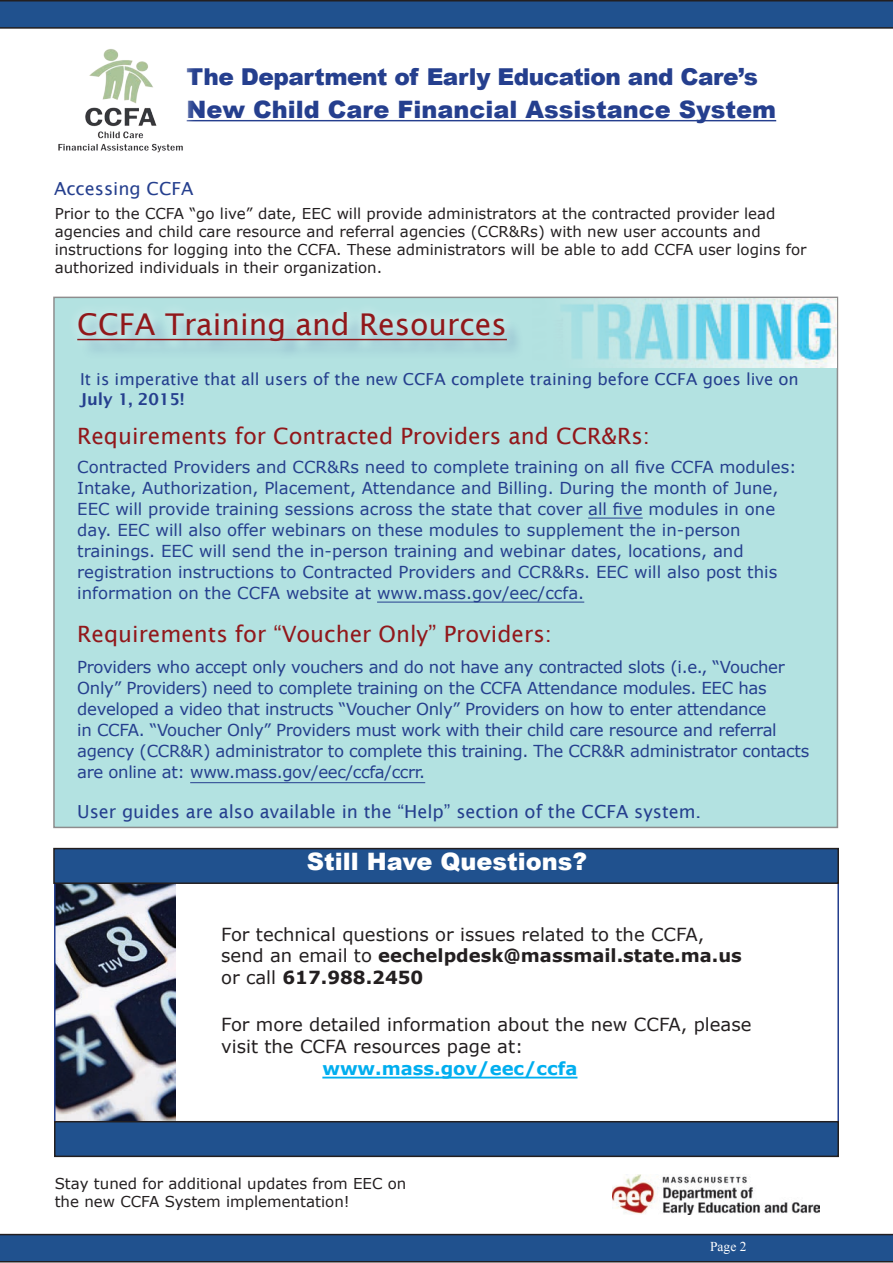
<style>
.page{position:relative;width:893px;height:1263px;background:#fff}
.page>*{position:absolute;margin:0;border:0;box-sizing:border-box;transform-origin:0 0}
.t1{font:30px "Lucida Sans";color:#91181b}
.t2{font:900 24px "Arial";color:#253f8e}
.t3{font:900 24px "Arial";color:#fff}
.t4{font:900 23.25px "Arial";letter-spacing:-.02em;color:#253f8e}
.t5{font:22.5px "Lucida Sans";color:#91181b}
.t6{font:18px/21.6px "Verdana";color:#231f20}
.t7{font:18px "Lucida Sans";color:#253f8e}
.t8{font:700 18px "Verdana";color:#00aeef}
.t9{font:16.5px/21px "Verdana";color:#253f8e}
.t10{font:16.5px/21px "Verdana";letter-spacing:-.02em;color:#253f8e}
.t11{font:16.5px "Lucida Sans";color:#253f8e}
.t12{font:600 16.5px "Lucida Sans";color:#253f8e}
.t13{font:15px/18px "Verdana";color:#231f20}
.t14{font:13.5px "Times New Roman";color:#fff}
.s1{font-weight:700}
</style>
<div class="page">
<svg style="left:0;top:1234px;width:893px;height:28px;background:#204c84"></svg>
<img style="left:57px;top:884px;width:119px;height:237px">
<div style="left:54px;top:297px;width:783px;height:530px;background:#b3e2e1"></div>
<hr style="left:588px;top:518px;width:55px;height:1px;background:#253f8e">
<hr style="left:377px;top:602px;width:207px;height:1px;background:#253f8e">
<hr style="left:190px;top:782px;width:235px;height:1px;background:#253f8e">
<div style="left:78px;top:313px;width:446px;height:46px;background:#afdedf"></div>
<div style="left:65px;top:300px;width:451px;height:51px;background:#fff;opacity:.75"></div>
<hr style="left:77px;top:339px;width:430px;height:1px;background:#91181b">
<img style="left:533px;top:298px;width:304px;height:69px">
<div style="left:54px;top:848px;width:784px;height:35px;background:#20518e"></div>
<div style="left:53px;top:848px;width:786px;height:36px;border:2px solid #231f20"></div>
<div style="left:55px;top:1122px;width:783px;height:34px;background:#20518e"></div>
<div style="left:54px;top:1121px;width:785px;height:36px;border:2px solid #231f20"></div>
<hr style="left:322px;top:1077px;width:255px;height:1px;background:#00aeef">
<img style="left:612px;top:1174px;width:208px;height:41px">
<svg style="left:0;top:0;width:893px;height:29px;background:#224d83"></svg>
<hr style="left:186px;top:120px;width:590px;height:1px;background:#253f8e">
<div style="left:43px;top:37px;width:153px;height:127px;background:#fff"></div>
<img style="left:58px;top:50px;width:125px;height:101px">
<h3 class="t4" style="left:186px;top:59px;width:573px">The Department of Early Education and Care’s</h3>
<h2 class="t2" style="left:186px;top:92px;width:591px">New Child Care Financial Assistance System</h2>
<p class="t7" style="left:54px;top:178px;width:141px">Accessing CCFA</p>
<p class="t13" style="left:55px;top:204px;width:753px">Prior to the CCFA “go live” date, EEC will provide administrators at the contracted provider lead agencies and child care resource and referral agencies (CCR&amp;Rs) with new user accounts and instructions for logging into the CCFA. These administrators will be able to add CCFA user logins for authorized individuals in their organization.</p>
<h1 class="t1" style="left:77px;top:307px;width:431px">CCFA Training and Resources</h1>
<p class="t11" style="left:80px;top:370px;width:720px">It is imperative that all users of the new CCFA complete training before CCFA goes live on</p>
<p class="t12" style="left:80px;top:390px;width:106px">July 1, 2015!</p>
<h3 class="t5" style="left:77px;top:423px;width:574px">Requirements for Contracted Providers and CCR&amp;Rs:</h3>
<p class="t9" style="left:77px;top:456px;width:721px">Contracted Providers and CCR&amp;Rs need to complete training on all five CCFA modules:<br>Intake, Authorization, Placement, Attendance and Billing. During the month of June, EEC will provide training sessions across the state that cover all five modules in one day. EEC will also offer webinars on these modules to supplement the in-person trainings. EEC will send the in-person training and webinar dates, locations, and registration instructions to Contracted Providers and CCR&amp;Rs. EEC will also post this information on the CCFA website at www.mass.gov/eec/ccfa.</p>
<h3 class="t5" style="left:77px;top:621px;width:476px">Requirements for “Voucher Only” Providers:</h3>
<p class="t10" style="left:77px;top:656px;width:733px">Providers who accept only vouchers and do not have any contracted slots (i.e., “Voucher Only” Providers) need to complete training on the CCFA Attendance modules. EEC has developed a video that instructs “Voucher Only” Providers on how to enter attendance<br>in CCFA. “Voucher Only” Providers must work with their child care resource and referral agency (CCR&amp;R) administrator to complete this training. The CCR&amp;R administrator contacts are online at: www.mass.gov/eec/ccfa/ccrr.</p>
<p class="t7" style="left:77px;top:801px;width:625px">User guides are also available in the “Help” section of the CCFA system.</p>
<h2 class="t3" style="left:307px;top:844px;width:282px">Still Have Questions?</h2>
<p class="t6" style="left:221px;top:923px;width:522px">For technical questions or issues related to the CCFA, send an email to <span class="s1">eechelpdesk@massmail.state.ma.us </span>or call <span class="s1">617.988.2450</span></p>
<p class="t6" style="left:221px;top:1014px;width:532px">For more detailed information about the new CCFA, please visit the CCFA resources page at:</p>
<p class="t8" style="left:322px;top:1055px;width:257px">www.mass.gov/eec/ccfa</p>
<p class="t13" style="left:55px;top:1174px;width:353px">Stay tuned for additional updates from EEC on the new CCFA System implementation!</p>
<p class="t14" style="left:710px;top:1237px;width:38px">Page 2</p>
</div>
